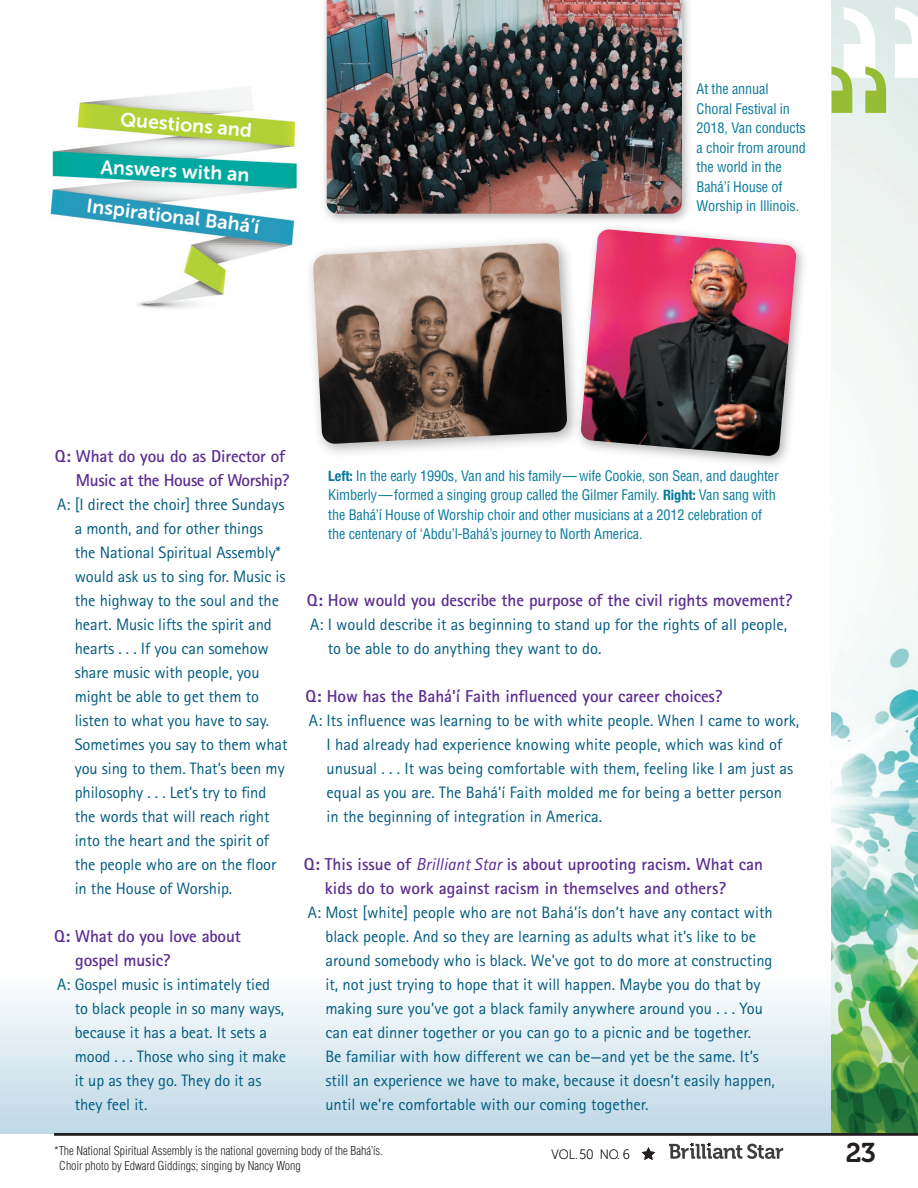
<style>
.page{position:relative;width:918px;height:1188px;background:#fff}
.page>*{position:absolute;margin:0;border:0;box-sizing:border-box;transform-origin:0 0}
.t1{font:27px "Museo 700";color:#231f20}
.t2{font:19.5px "Museo Sans 700";color:#fff}
.TOC_-_Desc_-_2013{font:700 17.25px/24px "Rotis Sans Serif";letter-spacing:-.005em;color:#5b2e91}
.Que_Contin_1{font:700 17.25px/24px "Rotis Sans Serif";letter-spacing:-.01em;color:#5b2e91}
.Answer_1{font:16.5px/24px "Rotis Sans Serif";color:#005b7f}
.t3{font:condensed 14.25px/19.5px "Helvetica";letter-spacing:-.01em;color:#087a9c}
.t4{font:13.5px "Museo Sans 100";color:#231f20;scale:.9 1}
.TOC_-_Desc_-_2013-2{font:300 condensed 12px "Helvetica";color:#231f20}
.s1{font-family:"Helvetica Neue";font-weight:700}
.s2{font-weight:400;font-style:italic}
</style>
<div class="page">
<div style="left:0;top:972px;width:918px;height:162px;background:linear-gradient(to bottom,#fefefe,#bfd9e6)"></div>
<img style="left:50px;top:87px;width:247px;height:222px">
<img style="left:832px;top:0;width:86px;height:1133px">
<div style="left:320px;top:0;width:373px;height:225px;background:#231f20;opacity:.35"></div>
<img style="left:327px;top:0;width:355px;height:214px">
<div style="left:305px;top:235px;width:277px;height:223px;background:#231f20;opacity:.35"></div>
<img style="left:313px;top:243px;width:254px;height:201px">
<div style="left:574px;top:223px;width:235px;height:246px;background:#231f20;opacity:.35"></div>
<img style="left:580px;top:230px;width:217px;height:226px">
<svg style="left:669px;top:1143px;width:114px;height:16px"></svg>
<svg style="left:642px;top:1147px;width:13px;height:13px"></svg>
<hr style="left:54px;top:1133px;width:864px;height:2px;background:#231f20">
<div style="left:832px;top:7px;width:86px;height:106px;background:#e1ece9"></div>
<p class="t2" style="left:121px;top:108px;width:134px;rotate:5deg">Questions and</p>
<p class="t2" style="left:101px;top:156px;width:150px;rotate:3deg">Answers with an</p>
<p class="t2" style="left:88px;top:195px;width:175px;rotate:7deg">Inspirational Bahá’í</p>
<p class="t3" style="left:697px;top:79px;width:111px">At the annual<br>Choral Festival in<br>2018, Van conducts a choir from around the world in the<br>Bahá’í House of<br>Worship in Illinois.</p>
<p class="Que_Contin_1" style="left:55px;top:444px;width:236px;text-align:right">Q: What do you do as Director of<br>Music at the House of Worship?</p>
<p class="Answer_1" style="left:75px;top:492px;width:214px;text-indent:-18px">A: [I direct the choir] three Sundays a month, and for other things the National Spiritual Assembly* would ask us to sing for. Music is the highway to the soul and the heart. Music lifts the spirit and hearts . . . If you can somehow share music with people, you might be able to get them to listen to what you have to say.<br>Sometimes you say to them what you sing to them. That’s been my philosophy . . . Let’s try to find the words that will reach right into the heart and the spirit of the people who are on the floor in the House of Worship.</p>
<p class="Que_Contin_1" style="left:75px;top:924px;width:167px;text-indent:-21px">Q: What do you love about gospel music?</p>
<p class="Answer_1" style="left:75px;top:972px;width:213px;text-indent:-18px">A: Gospel music is intimately tied to black people in so many ways, because it has a beat. It sets a mood . . . Those who sing it make it up as they go. They do it as they feel it.</p>
<p class="t3" style="left:328px;top:466px;width:452px"><span class="s1">Left:</span> In the early 1990s, Van and his family— wife Cookie, son Sean, and daughter Kimberly—formed a singing group called the Gilmer Family. <span class="s1">Right:</span> Van sang with the Bahá’í House of Worship choir and other musicians at a 2012 celebration of the centenary of ‘Abdu’l-Bahá’s journey to North America.</p>
<p class="TOC_-_Desc_-_2013" style="left:307px;top:588px;width:487px">Q: How would you describe the purpose of the civil rights movement?</p>
<p class="Answer_1" style="left:328px;top:612px;width:461px;text-indent:-18px">A: I would describe it as beginning to stand up for the rights of all people, to be able to do anything they want to do.</p>
<p class="TOC_-_Desc_-_2013" style="left:306px;top:684px;width:418px">Q: How has the Bahá’í Faith influenced your career choices?</p>
<p class="Answer_1" style="left:327px;top:708px;width:474px;text-indent:-18px">A: Its influence was learning to be with white people. When I came to work, I had already had experience knowing white people, which was kind of unusual . . . It was being comfortable with them, feeling like I am just as equal as you are. The Bahá’í Faith molded me for being a better person<br>in the beginning of integration in America.</p>
<p class="TOC_-_Desc_-_2013" style="left:325px;top:852px;width:440px;text-indent:-21px">Q: This issue of <span class="s2">Brilliant Star</span> is about uprooting racism. What can kids do to work against racism in themselves and others?</p>
<p class="Answer_1" style="left:325px;top:900px;width:451px;text-indent:-18px">A: Most [white] people who are not Bahá’ís don’t have any contact with black people. And so they are learning as adults what it’s like to be around somebody who is black. We’ve got to do more at constructing it, not just trying to hope that it will happen. Maybe you do that by making sure you’ve got a black family anywhere around you . . . You can eat dinner together or you can go to a picnic and be together.<br>Be familiar with how different we can be—and yet be the same. It’s still an experience we have to make, because it doesn’t easily happen, until we’re comfortable with our coming together.</p>
<p class="TOC_-_Desc_-_2013-2" style="left:54px;top:1143px;width:330px">*The National Spiritual Assembly is the national governing body of the Bahá’ís.</p>
<p class="TOC_-_Desc_-_2013-2" style="left:59px;top:1158px;width:243px">Choir photo by Edward Giddings; singing by Nancy Wong</p>
<p class="t4" style="left:551px;top:1147px;width:89px">VOL.50 NO. 6</p>
<h1 class="t1" style="left:846px;top:1138px;width:32px">23</h1>
</div>
